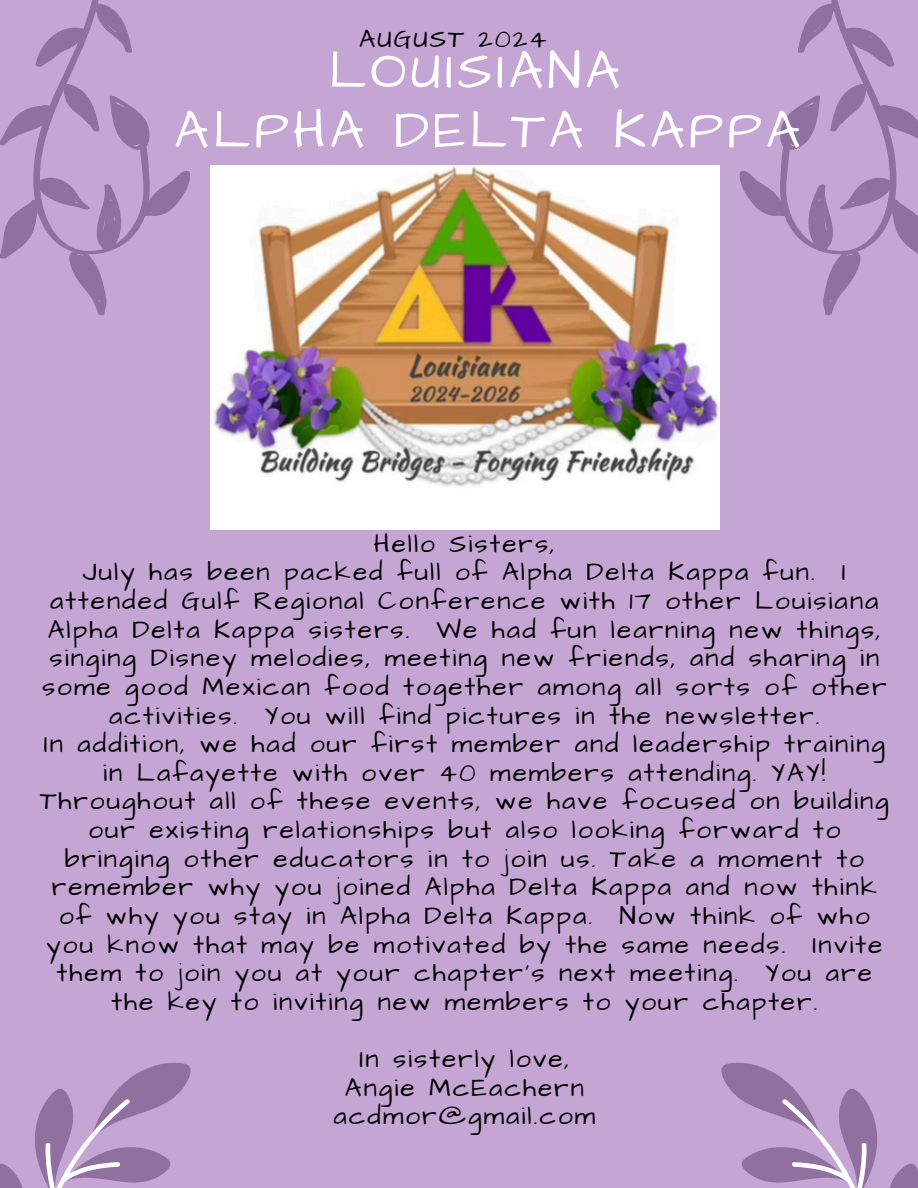
<style>
.page{position:relative;width:918px;height:1188px;background:#c5a5d4}
.page>*{position:absolute;margin:0;border:0;box-sizing:border-box;transform-origin:0 0}
.t1{font:53.85px/59.7px "Architects Daughter";letter-spacing:.08em;color:#fff;text-align:center}
.t2{font:26.25px/28.7px "Architects Daughter";letter-spacing:.08em;color:#000;text-align:center}
.t3{font:25.5px "Architects Daughter";letter-spacing:.08em;color:#000}
</style>
<div class="page">
<svg style="left:739px;top:0;width:179px;height:315px"></svg>
<svg style="left:0;top:0;width:190px;height:315px"></svg>
<svg style="left:0;top:1063px;width:191px;height:125px"></svg>
<svg style="left:721px;top:1063px;width:197px;height:125px"></svg>
<img style="left:210px;top:165px;width:510px;height:365px">
<p class="t3" style="left:359px;top:22px;width:189px">AUGUST 2024</p>
<p class="t1" style="left:174px;top:42px;width:628px">LOUISIANA<br>ALPHA DELTA KAPPA</p>
<p class="t2" style="left:374px;top:530px;width:183px">Hello Sisters,</p>
<h2 class="t2" style="left:42px;top:558px;width:846px">July has been packed full of Alpha Delta Kappa fun. I attended Gulf Regional Conference with 17 other Louisiana Alpha Delta Kappa sisters. We had fun learning new things, singing Disney melodies, meeting new friends, and sharing in some good Mexican food together among all sorts of other activities. You will find pictures in the newsletter.</h2>
<h1 class="t2" style="left:44px;top:730px;width:843px">In addition, we had our first member and leadership training in Lafayette with over 40 members attending. YAY!</h1>
<p class="t2" style="left:40px;top:787px;width:850px">Throughout all of these events, we have focused on building our existing relationships but also looking forward to bringing other educators in to join us. Take a moment to remember why you joined Alpha Delta Kappa and now think of why you stay in Alpha Delta Kappa. Now think of who you know that may be motivated by the same needs. Invite them to join you at your chapter’s next meeting. You are the key to inviting new members to your chapter.</p>
<p class="t2" style="left:359px;top:1045px;width:212px">In sisterly love,</p>
<p class="t2" style="left:345px;top:1074px;width:241px">Angie McEachern</p>
<p class="t2" style="left:334px;top:1102px;width:263px">acdmor@gmail.com</p>
</div>
